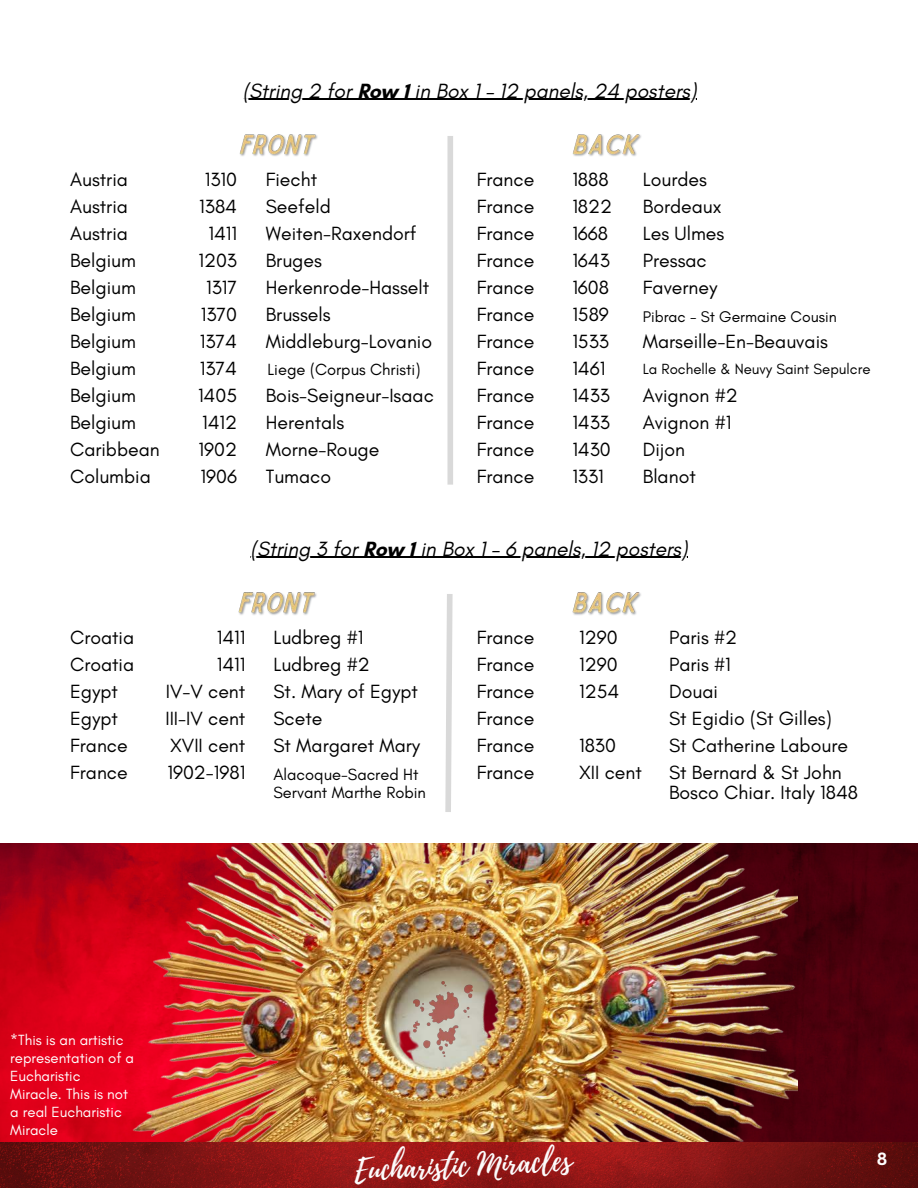
<style>
.page{position:relative;width:918px;height:1188px;background:#fff}
.page>*{position:absolute;margin:0;border:0;box-sizing:border-box;transform-origin:0 0}
.t1{font:30.6px "Playlist Script";color:#fcfcfc}
.t2{font:italic 21px "Glacial Indifference";color:#000}
.t3{font:19.5px/27px "Glacial Indifference";color:#000}
.t4{font:700 17.25px "Canva Sans";color:#fff}
.t5{font:16.5px "Glacial Indifference";color:#000}
.t6{font:15.75px "Glacial Indifference";color:#000}
.t7{font:15px/18px "Glacial Indifference";color:#fff}
.t8{font:15px "Glacial Indifference";color:#000}
.s1{font-weight:700;font-style:normal}
</style>
<div class="page">
<hr style="left:243px;top:99px;width:114px;height:1px;background:#000">
<hr style="left:357px;top:99px;width:52px;height:1px;background:#000">
<hr style="left:409px;top:99px;width:287px;height:1px;background:#000">
<img style="left:239px;top:134px;width:79px;height:22px">
<div style="left:447px;top:136px;width:6px;height:349px;background:#d9d9d9"></div>
<img style="left:572px;top:134px;width:69px;height:22px">
<hr style="left:251px;top:557px;width:112px;height:1px;background:#000">
<hr style="left:363px;top:557px;width:52px;height:1px;background:#000">
<hr style="left:415px;top:557px;width:273px;height:1px;background:#000">
<img style="left:238px;top:592px;width:79px;height:23px">
<svg style="left:445px;top:594px;width:8px;height:218px"></svg>
<img style="left:572px;top:592px;width:69px;height:23px">
<img style="left:0;top:1141px;width:918px;height:47px">
<img style="left:0;top:843px;width:918px;height:298px">
<img style="left:110px;top:843px;width:687px;height:298px">
<img style="left:414px;top:981px;width:58px;height:76px">
<h3 class="t2" style="left:243px;top:78px;width:455px">(String 2 for <span class="s1">Row 1</span> in Box 1 – 12 panels, 24 posters)</h3>
<p class="t3" style="left:70px;top:166px;width:91px">Austria<br>Austria<br>Austria<br>Belgium<br>Belgium<br>Belgium<br>Belgium<br>Belgium<br>Belgium<br>Belgium<br>Caribbean<br>Columbia</p>
<h3 class="t3" style="left:643px;top:166px;width:83px">Lourdes<br>Bordeaux<br>Les Ulmes<br>Pressac<br>Faverney</h3>
<h3 class="t3" style="left:266px;top:166px;width:168px">Fiecht<br>Seefeld<br>Weiten-Raxendorf<br>Bruges<br>Herkenrode-Hasselt<br>Brussels<br>Middleburg-Lovanio</h3>
<h3 class="t3" style="left:266px;top:382px;width:170px">Bois-Seigneur-Isaac<br>Herentals<br>Morne-Rouge<br>Tumaco</h3>
<h3 class="t3" style="left:198px;top:166px;width:41px;text-align:center">1310<br>1384<br>1411<br>1203<br>1317<br>1370<br>1374<br>1374<br>1405<br>1412<br>1902<br>1906</h3>
<h3 class="t3" style="left:572px;top:166px;width:41px">1888<br>1822<br>1668<br>1643<br>1608<br>1589<br>1533<br>1461<br>1433<br>1433<br>1430<br>1331</h3>
<h3 class="t3" style="left:477px;top:166px;width:59px;text-align:justify">France France France France France France France France France France France France</h3>
<h1 class="t6" style="left:643px;top:307px;width:195px">Pibrac - St Germaine Cousin</h1>
<h3 class="t3" style="left:643px;top:328px;width:187px">Marseille-En-Beauvais</h3>
<h3 class="t3" style="left:643px;top:382px;width:96px">Avignon #2<br>Avignon #1<br>Dijon<br>Blanot</h3>
<p class="t5" style="left:268px;top:359px;width:154px">Liege (Corpus Christi)</p>
<p class="t8" style="left:643px;top:360px;width:229px">La Rochelle &amp; Neuvy Saint Sepulcre</p>
<h3 class="t2" style="left:251px;top:536px;width:438px">(String 3 for <span class="s1">Row 1</span> in Box 1 – 6 panels, 12 posters)</h3>
<h3 class="t3" style="left:273px;top:624px;width:148px">Ludbreg #1<br>Ludbreg #2<br>St. Mary of Egypt<br>Scete<br>St Margaret Mary</h3>
<p class="t3" style="left:70px;top:624px;width:66px">Croatia<br>Croatia<br>Egypt<br>Egypt<br>France<br>France</p>
<p class="t3" style="left:669px;top:624px;width:181px">Paris #2<br>Paris #1<br>Douai<br>St Egidio (St Gilles)<br>St Catherine Laboure<br>St Bernard &amp; St John</p>
<p class="t3" style="left:669px;top:779px;width:191px">Bosco Chiar. Italy 1848</p>
<h3 class="t3" style="left:579px;top:624px;width:42px;text-align:justify">1290<br>1290<br>1254</h3>
<h3 class="t3" style="left:165px;top:624px;width:81px;text-align:right">1411<br>1411<br>IV-V cent<br>III-IV cent<br>XVII cent<br>1902-1981</h3>
<h3 class="t3" style="left:477px;top:624px;width:59px;text-align:justify">France France France France France France</h3>
<h3 class="t3" style="left:579px;top:732px;width:64px">1830<br>XII cent</h3>
<p class="t5" style="left:273px;top:764px;width:147px">Alacoque-Sacred Ht</p>
<p class="t5" style="left:273px;top:782px;width:154px">Servant Marthe Robin</p>
<p class="t7" style="left:10px;top:1031px;width:125px">*This is an artistic representation of a<br>Eucharistic<br>Miracle. This is not a real Eucharistic<br>Miracle</p>
<p class="t1" style="left:353px;top:1149px;width:219px;rotate:-3deg">Eucharistic Miracles</p>
<p class="t4" style="left:877px;top:1147px;width:12px">8</p>
</div>
